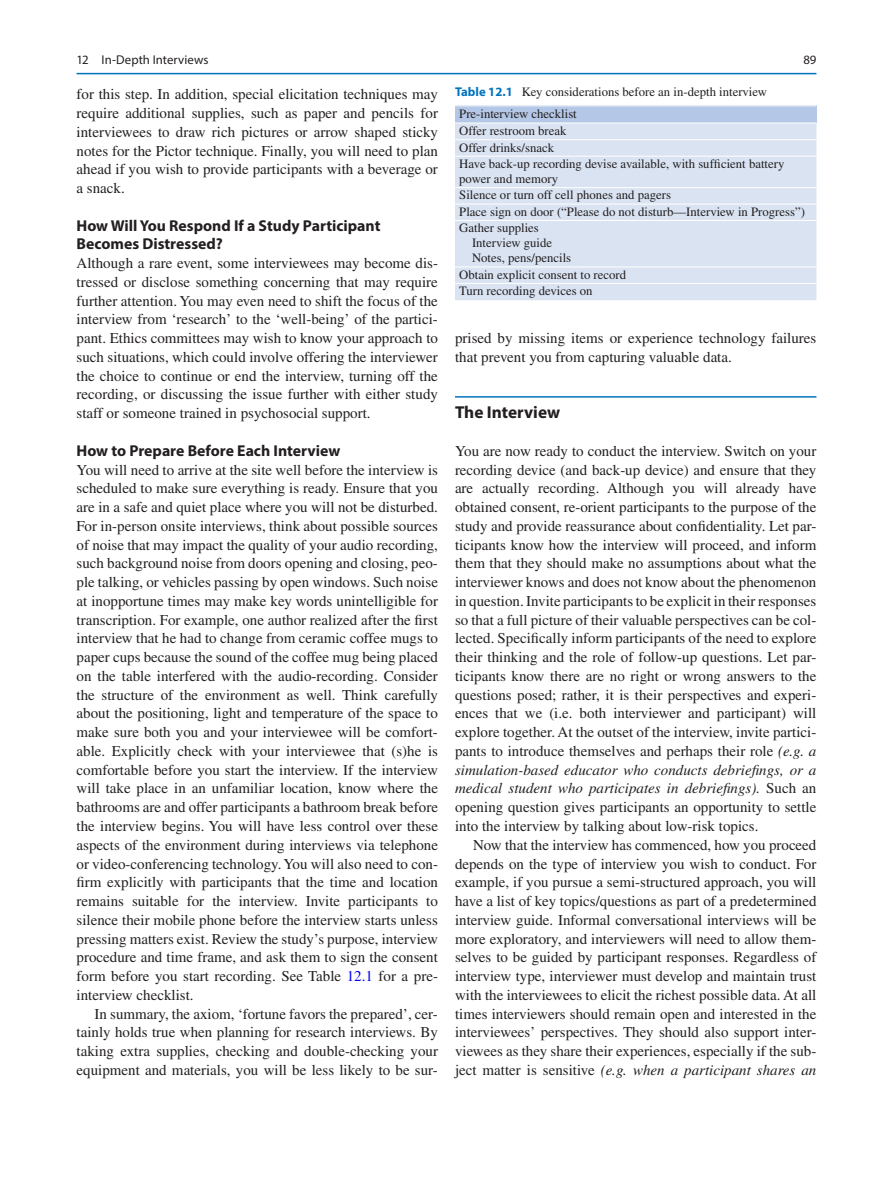
<style>
.page{position:relative;width:893px;height:1187px;background:#fff}
.page>*{position:absolute;margin:0;border:0;box-sizing:border-box;transform-origin:0 0}
.t1{font:700 17.25px "Vqmdth Myriad Pro";color:#231f20}
.t2{font:700 15.75px/18.8px "Vqmdth Myriad Pro";color:#231f20}
.t3{font:15px/18.8px "Cbspbj Times LT Std";color:#231f20;text-align:justify}
.t4{font:italic 15px/18.8px "Yvqpsg Times LT Std";color:#231f20}
.t5{font:12.75px/16.5px "Cbspbj Times LT Std";color:#231f20}
.t6{font:12.75px "Wjfgdh Myriad Pro";letter-spacing:.005em;color:#231f20}
.t7{font:12.75px "Nmfpcg Myriad Pro";color:#231f20}
.s1{color:#0000fa}
.s2{font-family:"Vqmdth Myriad Pro";font-weight:700;color:#0073bc}
.s3{font-family:"Yvqpsg Times LT Std";font-style:italic}
.s4{font-family:"Cbspbj Times LT Std";font-style:normal}
</style>
<div class="page">
<hr style="left:455px;top:396px;width:361px;height:1px;background:#0073bc">
<div style="left:455px;top:106px;width:361px;height:17px;background:#b5c7e6"></div>
<div style="left:455px;top:124px;width:361px;height:176px;background:#d9e3f2"></div>
<hr style="left:455px;top:139px;width:361px;height:1px;background:#fff">
<hr style="left:455px;top:156px;width:361px;height:1px;background:#fff">
<hr style="left:455px;top:187px;width:361px;height:1px;background:#fff">
<hr style="left:455px;top:204px;width:361px;height:1px;background:#fff">
<hr style="left:455px;top:220px;width:361px;height:1px;background:#fff">
<hr style="left:455px;top:266px;width:361px;height:1px;background:#fff">
<hr style="left:455px;top:283px;width:361px;height:1px;background:#fff">
<hr style="left:77px;top:73px;width:739px;height:1px;background:#0073bc">
<p class="t6" style="left:77px;top:52px;width:133px">12 In-Depth Interviews</p>
<p class="t3" style="left:77px;top:85px;width:363px">for this step. In addition, special elicitation techniques may require additional supplies, such as paper and pencils for interviewees to draw rich pictures or arrow shaped sticky notes for the Pictor technique. Finally, you will need to plan ahead if you wish to provide participants with a beverage or a snack.</p>
<p class="t2" style="left:77px;top:215px;width:305px">How Will You Respond If a Study Participant<br>Becomes Distressed?</p>
<p class="t3" style="left:77px;top:254px;width:363px">Although a rare event, some interviewees may become dis&shy;tressed or disclose something concerning that may require further attention. You may even need to shift the focus of the interview from ‘research’ to the ‘well-being’ of the partici&shy;pant. Ethics committees may wish to know your approach to such situations, which could involve offering the interviewer the choice to continue or end the interview, turning off the recording, or discussing the issue further with either study staff or someone trained in psychosocial support.</p>
<p class="t2" style="left:77px;top:440px;width:265px">How to Prepare Before Each Interview</p>
<p class="t3" style="left:77px;top:460px;width:363px">You will need to arrive at the site well before the interview is scheduled to make sure everything is ready. Ensure that you are in a safe and quiet place where you will not be disturbed.<br>For in-person onsite interviews, think about possible sources of noise that may impact the quality of your audio recording, such background noise from doors opening and closing, peo&shy;ple talking, or vehicles passing by open windows. Such noise at inopportune times may make key words unintelligible for transcription. For example, one author realized after the first interview that he had to change from ceramic coffee mugs to paper cups because the sound of the coffee mug being placed on the table interfered with the audio-recording. Consider the structure of the environment as well. Think carefully about the positioning, light and temperature of the space to make sure both you and your interviewee will be comfort&shy;able. Explicitly check with your interviewee that (s)he is comfortable before you start the interview. If the interview will take place in an unfamiliar location, know where the bathrooms are and offer participants a bathroom break before the interview begins. You will have less control over these aspects of the environment during interviews via telephone or video-conferencing technology. You will also need to con&shy;firm explicitly with participants that the time and location remains suitable for the interview. Invite participants to silence their mobile phone before the interview starts unless pressing matters exist. Review the study’s purpose, interview procedure and time frame, and ask them to sign the consent form before you start recording. See Table <span class="s1">12.1</span> for a pre&shy;interview checklist.</p>
<p class="t3" style="left:77px;top:1004px;width:363px;text-indent:18px">In summary, the axiom, ‘fortune favors the prepared’, cer&shy;tainly holds true when planning for research interviews. By taking extra supplies, checking and double-checking your equipment and materials, you will be less likely to be sur-</p>
<p class="t7" style="left:803px;top:52px;width:15px">89</p>
<p class="t5" style="left:459px;top:81px;width:309px;line-height:21.6px;text-indent:-4px"><span class="s2">Table 12.1</span> Key considerations before an in-depth interview<br>Pre-interview checklist</p>
<p class="t5" style="left:459px;top:122px;width:327px">Offer restroom break<br>Offer drinks/snack<br>Have back-up recording devise available, with sufficient battery</p>
<p class="t5" style="left:459px;top:170px;width:347px">power and memory<br>Silence or turn off cell phones and pagers<br>Place sign on door (“Please do not disturb—Interview in Progress”)<br>Gather supplies</p>
<p class="t5" style="left:472px;top:235px;width:101px;line-height:15px">Interview guide<br>Notes, pens/pencils</p>
<p class="t5" style="left:459px;top:266px;width:168px">Obtain explicit consent to record<br>Turn recording devices on</p>
<p class="t3" style="left:455px;top:329px;width:363px">prised by missing items or experience technology failures that prevent you from capturing valuable data.</p>
<p class="t1" style="left:455px;top:401px;width:107px">The Interview</p>
<p class="t3" style="left:455px;top:441px;width:363px">You are now ready to conduct the interview. Switch on your recording device (and back-up device) and ensure that they are actually recording. Although you will already have obtained consent, re-orient participants to the purpose of the study and provide reassurance about confidentiality. Let par&shy;ticipants know how the interview will proceed, and inform them that they should make no assumptions about what the interviewer knows and does not know about the phenomenon in question. Invite participants to be explicit in their responses so that a full picture of their valuable perspectives can be col&shy;lected. Specifically inform participants of the need to explore their thinking and the role of follow-up questions. Let par&shy;ticipants know there are no right or wrong answers to the questions posed; rather, it is their perspectives and experi&shy;ences that we (i.e. both interviewer and participant) will explore together. At the outset of the interview, invite partici&shy;pants to introduce themselves and perhaps their role <span class="s3">(e.g. a</span></p>
<p class="t4" style="left:455px;top:760px;width:363px">simulation-based educator who conducts debriefings, or a medical student who participates in debriefings). <span class="s4">Such an</span></p>
<p class="t3" style="left:455px;top:797px;width:363px">opening question gives participants an opportunity to settle into the interview by talking about low-risk topics.</p>
<p class="t3" style="left:455px;top:835px;width:363px;text-indent:18px">Now that the interview has commenced, how you proceed depends on the type of interview you wish to conduct. For example, if you pursue a semi-structured approach, you will have a list of key topics/questions as part of a predetermined interview guide. Informal conversational interviews will be more exploratory, and interviewers will need to allow them&shy;selves to be guided by participant responses. Regardless of interview type, interviewer must develop and maintain trust with the interviewees to elicit the richest possible data. At all times interviewers should remain open and interested in the interviewees’ perspectives. They should also support inter&shy;viewees as they share their experiences, especially if the sub-</p>
<p class="t4" style="left:455px;top:1060px;width:363px"><span class="s4">ject matter is sensitive</span> (e.g. when a participant shares an</p>
</div>
